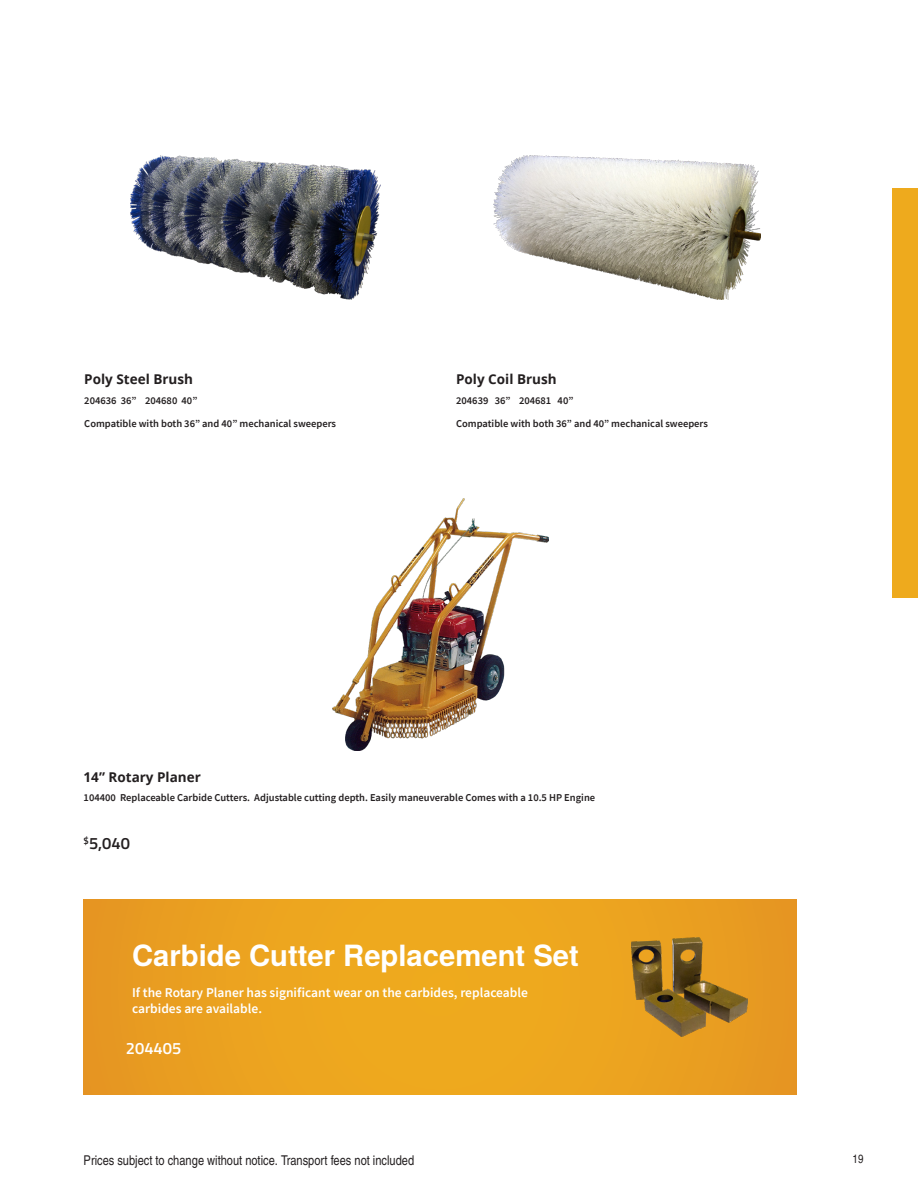
<style>
.page{position:relative;width:918px;height:1188px;background:#fff}
.page>*{position:absolute;margin:0;border:0;box-sizing:border-box;transform-origin:0 0}
.Descriptions_TeX_Gyr{font:700 29.25px "Te X Gyre Heros";color:#fff}
.Price{font:600 16.5px "Titillium Web";color:#231f20}
.Price-2{font:600 16.5px "Titillium Web";color:#fff}
.Contents{font:600 13.5px/16.2px "Source Sans Pro";color:#fff}
.Descriptions_TeX_Gyr-2{font:13.5px "Te X Gyre Heros Condensed";color:#231f20}
.Product_name{font:700 13.5px "Open Sans";color:#231f20}
.Pagina{font:12px "Te X Gyre Heros Condensed";color:#231f20}
.Contents-2{font:600 10.5px "Source Sans Pro";color:#231f20}
</style>
<div class="page">
<div style="left:892px;top:189px;width:26px;height:409px;background:#eeaa1d"></div>
<img style="left:130px;top:155px;width:251px;height:144px">
<img style="left:494px;top:155px;width:267px;height:144px">
<div style="left:84px;top:899px;width:713px;height:196px;background:linear-gradient(to right,#eba320,#eba220)"></div>
<img style="left:332px;top:499px;width:216px;height:251px">
<img style="left:632px;top:938px;width:116px;height:98px">
<p class="Product_name" style="left:84px;top:370px;width:110px">Poly Steel Brush</p>
<p class="Contents-2" style="left:84px;top:393px;width:115px">204636 36” 204680 40”</p>
<p class="Contents-2" style="left:84px;top:417px;width:253px">Compatible with both 36” and 40” mechanical sweepers</p>
<p class="Product_name" style="left:456px;top:370px;width:102px">Poly Coil Brush</p>
<p class="Contents-2" style="left:456px;top:393px;width:119px">204639 36” 204681 40”</p>
<p class="Contents-2" style="left:456px;top:417px;width:253px">Compatible with both 36” and 40” mechanical sweepers</p>
<p class="Product_name" style="left:84px;top:767px;width:119px">14” Rotary Planer</p>
<p class="Contents-2" style="left:84px;top:791px;width:513px">104400 Replaceable Carbide Cutters. Adjustable cutting depth. Easily maneuverable Comes with a 10.5 HP Engine</p>
<p class="Price" style="left:84px;top:831px;width:48px"><sup>$</sup>5,040</p>
<p class="Descriptions_TeX_Gyr" style="left:132px;top:933px;width:448px">Carbide Cutter Replacement Set</p>
<p class="Contents" style="left:132px;top:984px;width:397px">If the Rotary Planer has significant wear on the carbides, replaceable carbides are available.</p>
<p class="Price-2" style="left:126px;top:1036px;width:57px">204405</p>
<p class="Descriptions_TeX_Gyr-2" style="left:84px;top:1150px;width:332px">Prices subject to change without notice. Transport fees not included</p>
<p class="Pagina" style="left:853px;top:1150px;width:12px">19</p>
</div>
